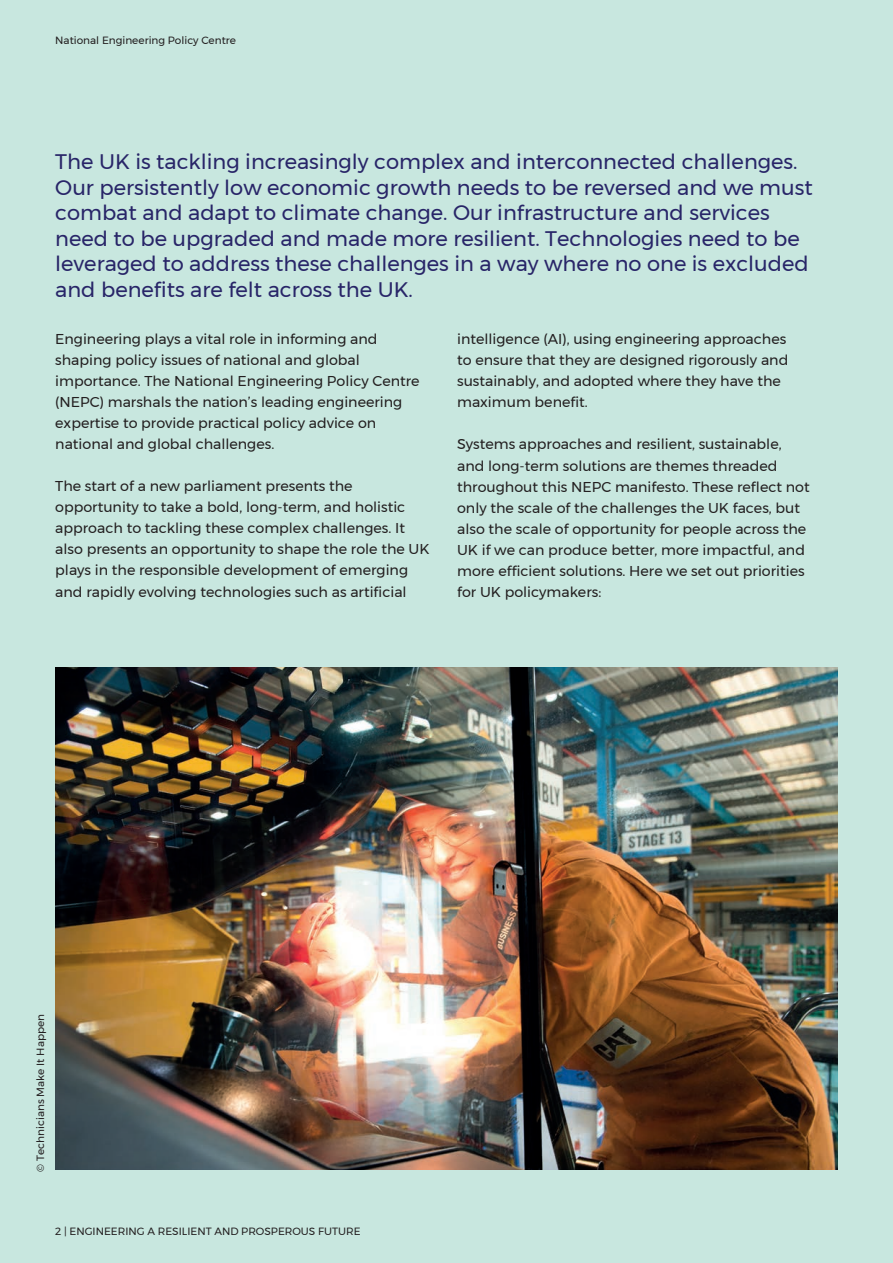
<style>
.page{position:relative;width:893px;height:1263px;background:#c8e7df}
.page>*{position:absolute;margin:0;border:0;box-sizing:border-box;transform-origin:0 0}
.t1{font:21px/25.5px "Montserrat";color:#282568}
.t2{font:14.25px/21px "Montserrat";color:#231f20}
.t3{font:10.5px "Montserrat";color:#231f20}
</style>
<div class="page">
<img style="left:55px;top:668px;width:783px;height:501px">
<p class="t3" style="left:55px;top:32px;width:182px">National Engineering Policy Centre</p>
<p class="t1" style="left:55px;top:149px;width:759px">The UK is tackling increasingly complex and interconnected challenges.<br>Our persistently low economic growth needs to be reversed and we must combat and adapt to climate change. Our infrastructure and services need to be upgraded and made more resilient. Technologies need to be leveraged to address these challenges in a way where no one is excluded and benefits are felt across the UK.</p>
<p class="t2" style="left:55px;top:329px;width:366px">Engineering plays a vital role in informing and shaping policy issues of national and global importance. The National Engineering Policy Centre (NEPC) marshals the nation’s leading engineering expertise to provide practical policy advice on national and global challenges.</p>
<p class="t2" style="left:55px;top:476px;width:376px">The start of a new parliament presents the opportunity to take a bold, long-term, and holistic approach to tackling these complex challenges. It also presents an opportunity to shape the role the UK plays in the responsible development of emerging and rapidly evolving technologies such as artificial</p>
<p class="t2" style="left:457px;top:329px;width:333px">intelligence (AI), using engineering approaches to ensure that they are designed rigorously and sustainably, and adopted where they have the maximum benefit.</p>
<p class="t2" style="left:457px;top:434px;width:354px">Systems approaches and resilient, sustainable, and long-term solutions are themes threaded throughout this NEPC manifesto. These reflect not only the scale of the challenges the UK faces, but also the scale of opportunity for people across the UK if we can produce better, more impactful, and more efficient solutions. Here we set out priorities for UK policymakers:</p>
<p class="t3" style="left:32px;top:1171px;width:159px;rotate:-90deg">© Technicians Make It Happen</p>
<p class="t3" style="left:55px;top:1223px;width:307px">2 | ENGINEERING A RESILIENT AND PROSPEROUS FUTURE</p>
</div>
